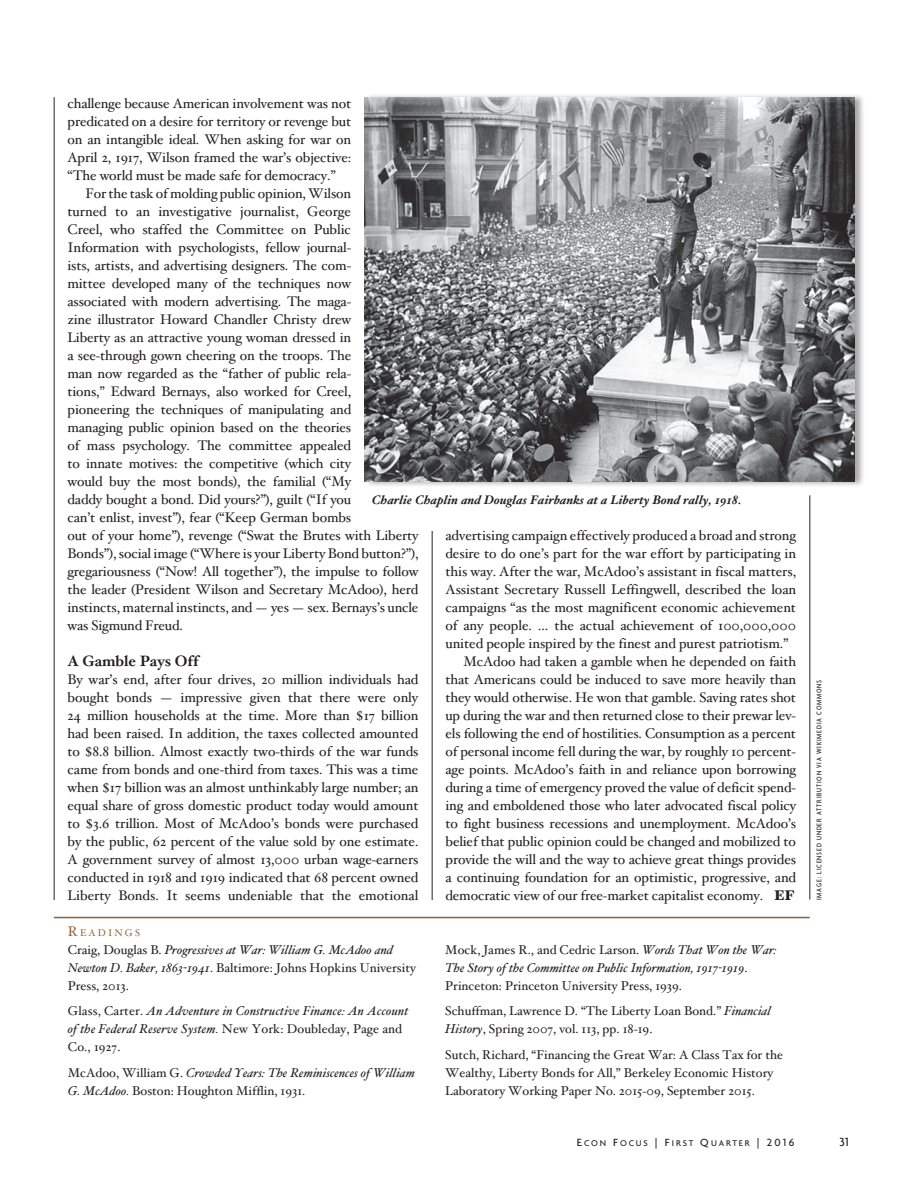
<style>
.page{position:relative;width:918px;height:1188px;background:#fff}
.page>*{position:absolute;margin:0;border:0;box-sizing:border-box;transform-origin:0 0}
.body_sub{font:700 15px "Hoefler Text";color:#231f20}
.Body_Copy_w_indent{font:13.95px/18px "Hoefler Text";letter-spacing:-.01em;color:#231f20;text-align:justify}
.Body_copy_without_in{font:13.95px/18px "Hoefler Text";letter-spacing:-.005em;color:#231f20;text-align:justify}
.Readings_Text{font:12.75px/18px "Hoefler Text";color:#231f20}
.Readings_Text-2{font:italic 12.75px/18px "Hoefler Text";letter-spacing:.01em;color:#231f20}
.t1{font:500 12.75px "Agenda";color:#231f20}
.Photocaption{font:italic 700 12.3px "Hoefler Text";color:#231f20}
.Readings_Header{font:9.75px "Hoefler Text";letter-spacing:.215em;color:#946137}
.t2{font:500 9px "Agenda";letter-spacing:.2em;color:#231f20}
.Photocaption-2{font:500 condensed 7.5px "Agenda";letter-spacing:.11em;color:#231f20}
.s1{font-weight:900}
.s2{font-size:13.95px}
.s3{font-style:italic}
.s4{font-style:normal}
.s5{font-size:11.25px}
</style>
<div class="page">
<hr style="left:54px;top:97px;width:1px;height:803px;background:#231f20">
<hr style="left:432px;top:531px;width:1px;height:369px;background:#231f20">
<hr style="left:809px;top:495px;width:1px;height:405px;background:#231f20">
<hr style="left:54px;top:917px;width:756px;height:1px;background:#946137">
<div style="left:365px;top:93px;width:500px;height:395px;background:#231f20;opacity:.4"></div>
<img style="left:365px;top:97px;width:489px;height:385px">
<p class="Body_Copy_w_indent" style="left:68px;top:95px;width:285px">challenge because American involvement was not predicated on a desire for territory or revenge but on an intangible ideal. When asking for war on April 2, 1917, Wilson framed the war’s objective: “The world must be made safe for democracy.”</p>
<p class="Body_Copy_w_indent" style="left:68px;top:185px;width:353px;text-align:left;text-indent:18px">For the task of molding public opinion, Wilson<br>turned to an investigative journalist, George<br>Creel, who staffed the Committee on Public Information with psychologists, fellow journal-<br>ists, artists, and advertising designers. The com-<br>mittee developed many of the techniques now<br>associated with modern advertising. The maga-<br>zine illustrator Howard Chandler Christy drew<br>Liberty as an attractive young woman dressed in<br>a see-through gown cheering on the troops. The<br>man now regarded as the “father of public rela-<br>tions,” Edward Bernays, also worked for Creel,<br>pioneering the techniques of manipulating and<br>managing public opinion based on the theories<br>of mass psychology. The committee appealed<br>to innate motives: the competitive (which city<br>would buy the most bonds), the familial (“My<br>daddy bought a bond. Did yours?”), guilt (“If you<br>can’t enlist, invest”), fear (“Keep German bombs<br>out of your home”), revenge (“Swat the Brutes with Liberty Bonds”), social image (“Where is your Liberty Bond button?”), gregariousness (“Now! All together”), the impulse to follow the leader (President Wilson and Secretary McAdoo), herd instincts, maternal instincts, and — yes — sex. Bernays’s uncle was Sigmund Freud.</p>
<p class="body_sub" style="left:68px;top:652px;width:133px">A Gamble Pays Off</p>
<p class="Body_copy_without_in" style="left:68px;top:671px;width:353px">By war’s end, after four drives, 20 million individuals had bought bonds — impressive given that there were only 24 million households at the time. More than $17 billion had been raised. In addition, the taxes collected amounted to $8.8 billion. Almost exactly two-thirds of the war funds came from bonds and one-third from taxes. This was a time when $17 billion was an almost unthinkably large number; an equal share of gross domestic product today would amount to $3.6 trillion. Most of McAdoo’s bonds were purchased by the public, 62 percent of the value sold by one estimate.<br>A government survey of almost 13,000 urban wage-earners conducted in 1918 and 1919 indicated that 68 percent owned Liberty Bonds. It seems undeniable that the emotional</p>
<p class="Photocaption" style="left:372px;top:492px;width:371px">Charlie Chaplin and Douglas Fairbanks at a Liberty Bond rally, 1918.</p>
<p class="Body_copy_without_in" style="left:446px;top:527px;width:352px">advertising campaign effectively produced a broad and strong desire to do one’s part for the war effort by participating in this way. After the war, McAdoo’s assistant in fiscal matters, Assistant Secretary Russell Leffingwell, described the loan campaigns “as the most magnificent economic achievement of any people. … the actual achievement of 100,000,000 united people inspired by the finest and purest patriotism.”</p>
<p class="Body_Copy_w_indent" style="left:446px;top:653px;width:352px;text-indent:18px">McAdoo had taken a gamble when he depended on faith that Americans could be induced to save more heavily than they would otherwise. He won that gamble. Saving rates shot up during the war and then returned close to their prewar lev&shy;els following the end of hostilities. Consumption as a percent of personal income fell during the war, by roughly 10 percent&shy;age points. McAdoo’s faith in and reliance upon borrowing during a time of emergency proved the value of deficit spend&shy;ing and emboldened those who later advocated fiscal policy to fight business recessions and unemployment. McAdoo’s belief that public opinion could be changed and mobilized to provide the will and the way to achieve great things provides a continuing foundation for an optimistic, progressive, and democratic view of our free-market capitalist economy. <span class="s1">EF</span></p>
<p class="Readings_Header" style="left:68px;top:927px;width:74px"><span class="s2">R</span>EADINGS</p>
<p class="Readings_Text" style="left:68px;top:941px;width:350px">Craig, Douglas B. <span class="s3">Progressives at War: William G. McAdoo and<br>Newton D. Baker, 1863-1941</span>. Baltimore: Johns Hopkins University<br>Press, 2013.</p>
<p class="Readings_Text-2" style="left:68px;top:1002px;width:342px"><span class="s4">Glass, Carter.</span> An Adventure in Constructive Finance: An Account of the Federal Reserve System. <span class="s4">New York: Doubleday, Page and<br>Co., 1927.</span></p>
<p class="Readings_Text-2" style="left:68px;top:1064px;width:349px"><span class="s4">McAdoo, William G.</span> Crowded Years: The Reminiscences of William<br>G. McAdoo. <span class="s4">Boston: Houghton Mifflin, 1931.</span></p>
<p class="Readings_Text" style="left:445px;top:941px;width:333px">Mock, James R., and Cedric Larson. <span class="s3">Words That Won the War:<br>The Story of the Committee on Public Information, 1917-1919</span>.<br>Princeton: Princeton University Press, 1939.</p>
<p class="Readings_Text" style="left:445px;top:1002px;width:327px">Schuffman, Lawrence D. “The Liberty Loan Bond.” <span class="s3">Financial<br>History</span>, Spring 2007, vol. 113, pp. 18-19.</p>
<p class="Readings_Text" style="left:445px;top:1046px;width:339px">Sutch, Richard, “Financing the Great War: A Class Tax for the<br>Wealthy, Liberty Bonds for All,” Berkeley Economic History<br>Laboratory Working Paper No. 2015-09, September 2015.</p>
<p class="Photocaption-2" style="left:815px;top:900px;width:222px;rotate:-90deg">IMAGE: LICENSED UNDER ATTRIBUTION VIA WIKIMEDIA COMMONS</p>
<p class="t2" style="left:577px;top:1138px;width:219px"><span class="s5">E</span>CON <span class="s5">F</span>OCUS <span class="s5">|</span> <span class="s5">F</span>IRST <span class="s5">Q</span>UARTER <span class="s5">| 2016</span></p>
<p class="t1" style="left:839px;top:1134px;width:11px">31</p>
</div>
